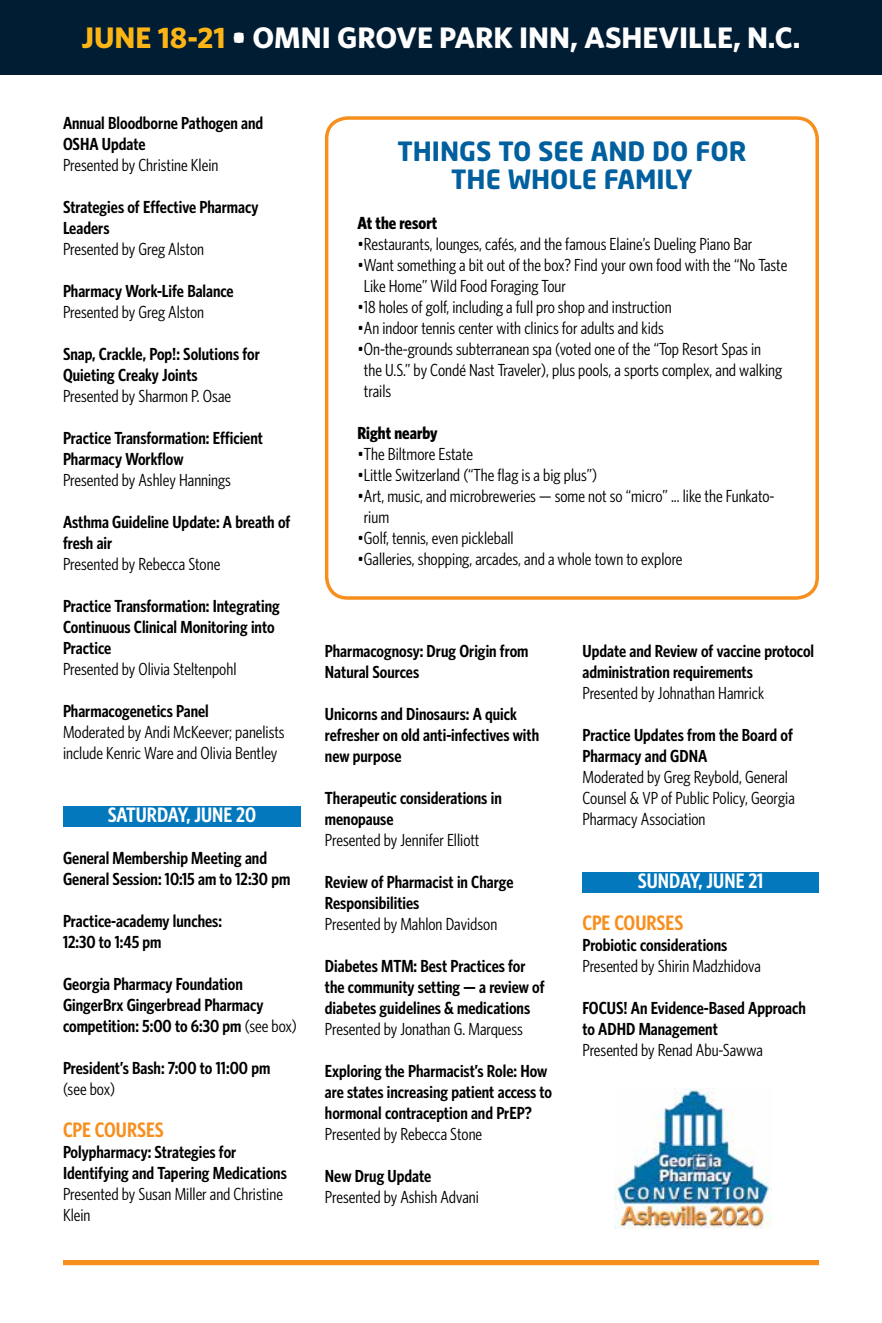
<style>
.page{position:relative;width:882px;height:1323px;background:#fff}
.page>*{position:absolute;margin:0;border:0;box-sizing:border-box;transform-origin:0 0}
.t1{font:700 29.75px "Whitney";color:#fff}
.t2{font:700 26.25px/28px "Neo Sans Std";color:#005f9e;text-align:center}
.t3{font:600 21px "Whitney Condensed";color:#fff}
.t4{font:600 21px "Whitney Condensed";color:#f78f1e}
.t5{font:600 17.5px/21px "Whitney Condensed";color:#000}
.t6{font:17.5px/21px "Whitney Condensed";color:#000}
.t7{font:700 17.5px "Whitney Condensed";color:#000}
.s1{color:#fcb515}
.s2{font-weight:400}
</style>
<div class="page">
<div style="left:63px;top:806px;width:238px;height:21px;background:#0378bd"></div>
<div style="left:63px;top:1260px;width:756px;height:5px;background:#f78f1e"></div>
<div style="left:325px;top:116px;width:494px;height:484px;border:4px solid #f78f1e;border-radius:21px"></div>
<div style="left:582px;top:872px;width:237px;height:21px;background:#0378bd"></div>
<img style="left:614px;top:1088px;width:158px;height:140px">
<div style="left:0;top:0;width:882px;height:74px;background:#001d34"></div>
<h1 class="t1" style="left:82px;top:17px;width:720px"><span class="s1">JUNE 18-21</span> • OMNI GROVE PARK INN, ASHEVILLE, N.C.</h1>
<p class="t5" style="left:63px;top:112px;width:202px">Annual Bloodborne Pathogen and<br>OSHA Update</p>
<p class="t6" style="left:63px;top:154px;width:157px">Presented by Christine Klein</p>
<p class="t5" style="left:63px;top:196px;width:197px">Strategies of Effective Pharmacy<br>Leaders</p>
<p class="t6" style="left:63px;top:238px;width:143px">Presented by Greg Alston</p>
<p class="t5" style="left:63px;top:280px;width:172px">Pharmacy Work-Life Balance</p>
<p class="t6" style="left:63px;top:301px;width:143px">Presented by Greg Alston</p>
<p class="t5" style="left:63px;top:343px;width:198px">Snap, Crackle, Pop!: Solutions for<br>Quieting Creaky Joints</p>
<p class="t6" style="left:63px;top:385px;width:170px">Presented by Sharmon P. Osae</p>
<p class="t5" style="left:63px;top:427px;width:202px">Practice Transformation: Efficient<br>Pharmacy Workflow</p>
<p class="t6" style="left:63px;top:469px;width:170px">Presented by Ashley Hannings</p>
<p class="t5" style="left:63px;top:511px;width:229px">Asthma Guideline Update: A breath of fresh air</p>
<p class="t6" style="left:63px;top:553px;width:159px">Presented by Rebecca Stone</p>
<p class="t5" style="left:63px;top:595px;width:218px">Practice Transformation: Integrating<br>Continuous Clinical Monitoring into<br>Practice</p>
<p class="t6" style="left:63px;top:658px;width:175px">Presented by Olivia Steltenpohl</p>
<p class="t5" style="left:63px;top:700px;width:147px">Pharmacogenetics Panel</p>
<p class="t6" style="left:63px;top:721px;width:223px">Moderated by Andi McKeever; panelists include Kenric Ware and Olivia Bentley</p>
<p class="t3" style="left:108px;top:802px;width:150px">SATURDAY, JUNE 20</p>
<p class="t5" style="left:63px;top:847px;width:229px">General Membership Meeting and<br>General Session: 10:15 am to 12:30 pm</p>
<p class="t5" style="left:63px;top:910px;width:161px">Practice-academy lunches:<br>12:30 to 1:45 pm</p>
<p class="t5" style="left:63px;top:973px;width:235px">Georgia Pharmacy Foundation<br>GingerBrx Gingerbread Pharmacy competition: 5:00 to 6:30 pm <span class="s2">(see box)</span></p>
<p class="t5" style="left:63px;top:1057px;width:209px">President’s Bash: 7:00 to 11:00 pm</p>
<p class="t6" style="left:63px;top:1078px;width:54px">(see box)</p>
<p class="t4" style="left:63px;top:1117px;width:102px">CPE COURSES</p>
<p class="t5" style="left:63px;top:1141px;width:225px">Polypharmacy: Strategies for<br>Identifying and Tapering Medications</p>
<p class="t6" style="left:63px;top:1183px;width:221px">Presented by Susan Miller and Christine<br>Klein</p>
<h2 class="t2" style="left:397px;top:136px;width:351px">THINGS TO SEE AND DO FOR<br>THE WHOLE FAMILY</h2>
<p class="t7" style="left:357px;top:212px;width:81px">At the resort</p>
<p class="t6" style="left:357px;top:233px;width:396px">•Restaurants, lounges, cafés, and the famous Elaine’s Dueling Piano Bar</p>
<p class="t6" style="left:364px;top:254px;width:425px;text-indent:-6px">•Want something a bit out of the box? Find your own food with the “No Taste<br>Like Home” Wild Food Foraging Tour</p>
<p class="t6" style="left:357px;top:296px;width:316px">•18 holes of golf, including a full pro shop and instruction</p>
<p class="t6" style="left:357px;top:317px;width:308px">•An indoor tennis center with clinics for adults and kids</p>
<p class="t6" style="left:364px;top:338px;width:420px;text-indent:-6px">•On-the-grounds subterranean spa (voted one of the “Top Resort Spas in the U.S.” by Condé Nast Traveler), plus pools, a sports complex, and walking trails</p>
<p class="t7" style="left:357px;top:422px;width:82px">Right nearby</p>
<p class="t6" style="left:357px;top:443px;width:117px">•The Biltmore Estate</p>
<p class="t6" style="left:357px;top:464px;width:241px">•Little Switzerland (“The flag is a big plus”)</p>
<p class="t6" style="left:364px;top:485px;width:412px;text-indent:-6px">•Art, music, and microbreweries — some not so “micro” ... like the Funkato&shy;rium</p>
<p class="t6" style="left:357px;top:527px;width:158px">•Golf, tennis, even pickleball</p>
<p class="t6" style="left:357px;top:548px;width:327px">•Galleries, shopping, arcades, and a whole town to explore</p>
<p class="t5" style="left:325px;top:640px;width:205px">Pharmacognosy: Drug Origin from<br>Natural Sources</p>
<p class="t5" style="left:325px;top:703px;width:216px">Unicorns and Dinosaurs: A quick refresher on old anti-infectives with new purpose</p>
<p class="t5" style="left:325px;top:787px;width:178px">Therapeutic considerations in menopause</p>
<p class="t6" style="left:325px;top:829px;width:156px">Presented by Jennifer Elliott</p>
<p class="t5" style="left:325px;top:871px;width:190px">Review of Pharmacist in Charge<br>Responsibilities</p>
<p class="t6" style="left:325px;top:913px;width:174px">Presented by Mahlon Davidson</p>
<p class="t5" style="left:325px;top:955px;width:221px">Diabetes MTM: Best Practices for the community setting — a review of diabetes guidelines &amp; medications</p>
<p class="t6" style="left:325px;top:1018px;width:200px">Presented by Jonathan G. Marquess</p>
<p class="t5" style="left:325px;top:1060px;width:229px">Exploring the Pharmacist’s Role: How are states increasing patient access to hormonal contraception and PrEP?</p>
<p class="t6" style="left:325px;top:1123px;width:159px">Presented by Rebecca Stone</p>
<p class="t5" style="left:325px;top:1165px;width:108px">New Drug Update</p>
<p class="t6" style="left:325px;top:1186px;width:156px">Presented by Ashish Advani</p>
<p class="t5" style="left:582px;top:640px;width:233px">Update and Review of vaccine protocol administration requirements</p>
<p class="t6" style="left:582px;top:682px;width:183px">Presented by Johnathan Hamrick</p>
<p class="t5" style="left:582px;top:724px;width:212px">Practice Updates from the Board of<br>Pharmacy and GDNA</p>
<p class="t6" style="left:582px;top:766px;width:214px">Moderated by Greg Reybold, General<br>Counsel &amp; VP of Public Policy, Georgia<br>Pharmacy Association</p>
<p class="t3" style="left:638px;top:868px;width:127px">SUNDAY, JUNE 21</p>
<p class="t4" style="left:582px;top:910px;width:102px">CPE COURSES</p>
<p class="t5" style="left:582px;top:934px;width:147px">Probiotic considerations</p>
<p class="t6" style="left:582px;top:955px;width:180px">Presented by Shirin Madzhidova</p>
<p class="t5" style="left:582px;top:997px;width:225px">FOCUS! An Evidence-Based Approach to ADHD Management</p>
<p class="t6" style="left:582px;top:1039px;width:182px">Presented by Renad Abu-Sawwa</p>
</div>
